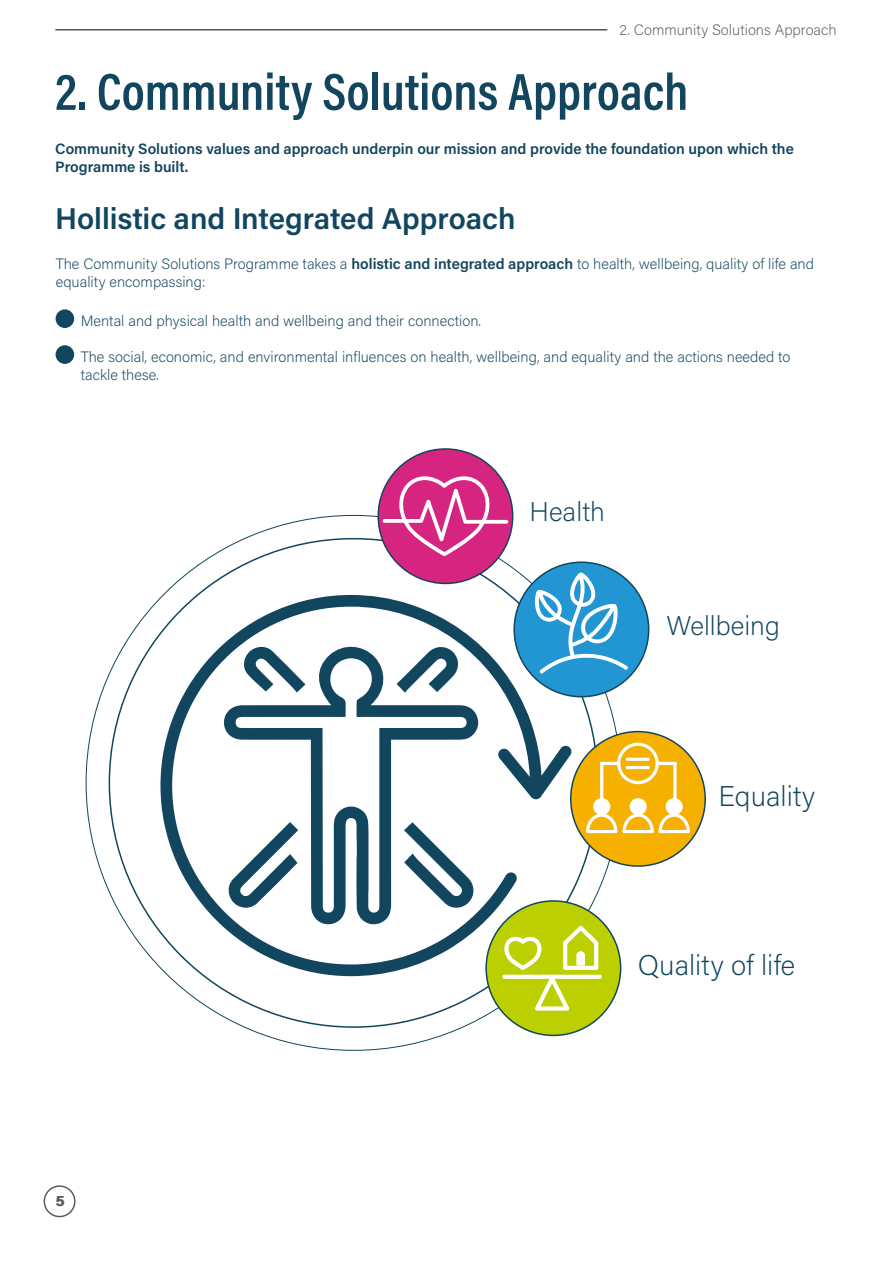
<style>
.page{position:relative;width:893px;height:1263px;background:#fff}
.page>*{position:absolute;margin:0;border:0;box-sizing:border-box;transform-origin:0 0}
.t1{font:600 52.5px "Acumin Pro Cond";color:#12455e}
.t2{font:600 30px "Acumin Pro";color:#12455e}
.t3{font:200 28.5px "Acumin Pro";color:#12455e}
.t4{font:200 27px "Acumin Pro";color:#12455e}
.t5{font:200 15px/18px "Acumin Pro";color:#12455e}
.t6{font:600 15px/18px "Acumin Pro";color:#12455e}
.t7{font:200 15px "Acumin Pro";color:#5c5c5b}
.t8{font:600 15px "Acumin Pro";color:#5c5c5b}
.s1{font-weight:600}
</style>
<div class="page">
<div style="left:44px;top:1185px;width:32px;height:32px;border:2px solid #5c5c5b;border-radius:50%"></div>
<hr style="left:56px;top:29px;width:551px;height:2px;background:#575656">
<div style="left:56px;top:309px;width:18px;height:19px;background:#12455e;border-radius:50%"></div>
<div style="left:56px;top:345px;width:18px;height:19px;background:#12455e;border-radius:50%"></div>
<div style="left:378px;top:449px;width:135px;height:134px;background:#d52580;border-radius:50%"></div>
<div style="left:514px;top:562px;width:135px;height:135px;background:#2295d3;border-radius:50%"></div>
<div style="left:486px;top:901px;width:135px;height:134px;background:#bccf00;border-radius:50%"></div>
<div style="left:571px;top:732px;width:134px;height:134px;background:#f6b100;border-radius:50%"></div>
<svg style="left:383px;top:476px;width:125px;height:80px"></svg>
<svg style="left:534px;top:572px;width:94px;height:98px"></svg>
<div style="left:630px;top:798px;width:17px;height:17px;background:#fff;border-radius:50%"></div>
<div style="left:666px;top:798px;width:17px;height:17px;background:#fff;border-radius:50%"></div>
<div style="left:593px;top:798px;width:17px;height:17px;background:#fff;border-radius:50%"></div>
<svg style="left:586px;top:813px;width:104px;height:20px"></svg>
<svg style="left:617px;top:743px;width:42px;height:41px"></svg>
<hr style="left:626px;top:758px;width:24px;height:3px;background:#fff;border-radius:2px">
<hr style="left:626px;top:766px;width:24px;height:3px;background:#fff;border-radius:2px">
<hr style="left:600px;top:762px;width:3px;height:38px;background:#fff;border-radius:2px">
<hr style="left:600px;top:762px;width:20px;height:3px;background:#fff;border-radius:2px">
<svg style="left:673px;top:762px;width:4px;height:38px"></svg>
<hr style="left:656px;top:762px;width:21px;height:3px;background:#fff;border-radius:2px">
<svg style="left:502px;top:975px;width:100px;height:4px"></svg>
<svg style="left:535px;top:976px;width:34px;height:35px"></svg>
<svg style="left:572px;top:925px;width:26px;height:45px"></svg>
<svg style="left:160px;top:595px;width:412px;height:381px"></svg>
<p class="t7" style="left:619px;top:19px;width:219px">2. Community Solutions Approach</p>
<p class="t1" style="left:55px;top:57px;width:634px">2. Community Solutions Approach</p>
<p class="t6" style="left:55px;top:139px;width:740px">Community Solutions values and approach underpin our mission and provide the foundation upon which the<br>Programme is built.</p>
<p class="t2" style="left:55px;top:197px;width:462px">Hollistic and Integrated Approach</p>
<p class="t5" style="left:56px;top:254px;width:760px">The Community Solutions Programme takes a <span class="s1">holistic and integrated approach</span> to health, wellbeing, quality of life and equality encompassing:</p>
<p class="t5" style="left:81px;top:311px;width:402px">Mental and physical health and wellbeing and their connection.</p>
<p class="t5" style="left:81px;top:347px;width:711px">The social, economic, and environmental influences on health, wellbeing, and equality and the actions needed to</p>
<p class="t5" style="left:81px;top:365px;width:80px">tackle these.</p>
<p class="t8" style="left:56px;top:1190px;width:10px">5</p>
<p class="t4" style="left:529px;top:493px;width:77px">Health</p>
<p class="t4" style="left:666px;top:607px;width:115px">Wellbeing</p>
<p class="t3" style="left:718px;top:776px;width:98px">Equality</p>
<p class="t3" style="left:638px;top:946px;width:159px">Quality of life</p>
</div>
